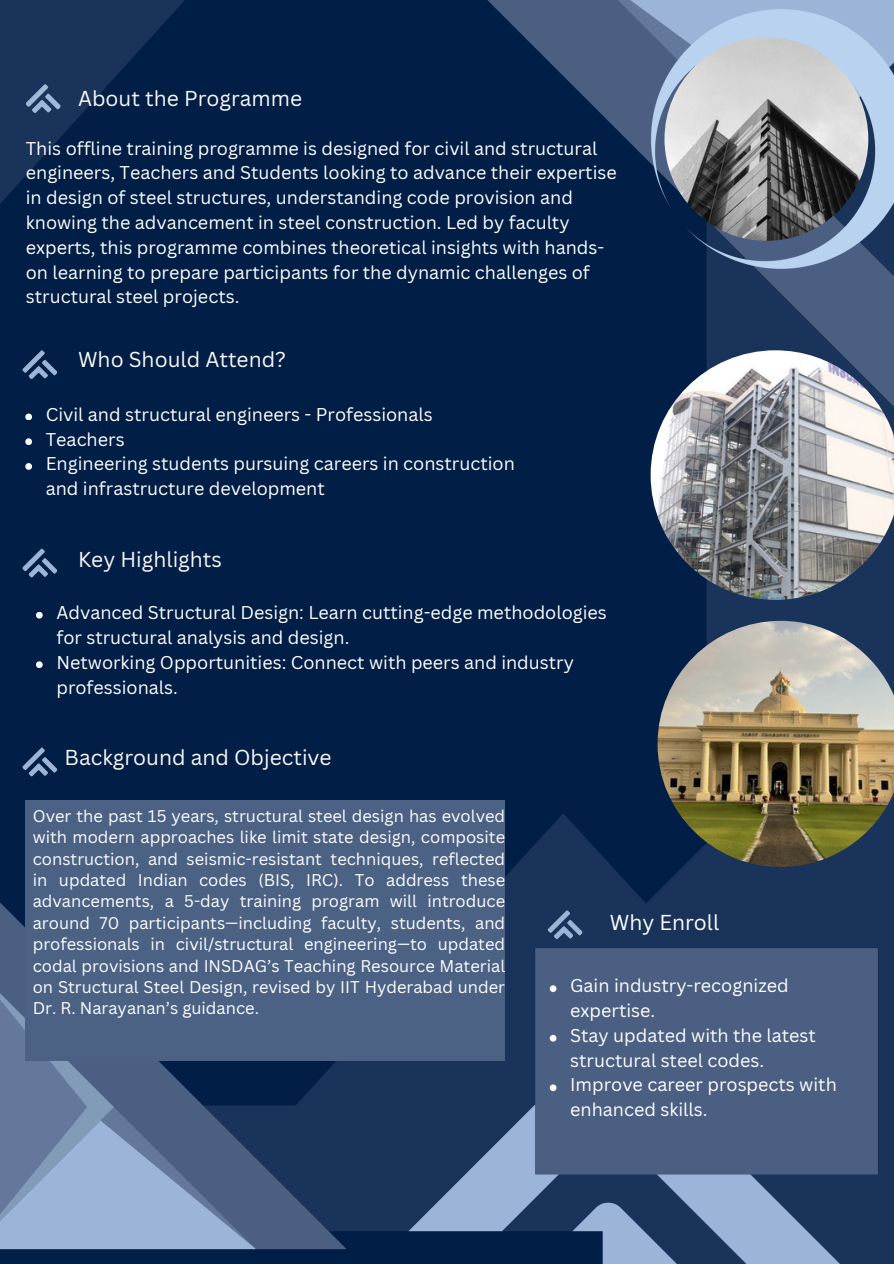
<style>
.page{position:relative;width:894px;height:1264px;background:#fff}
.page>*{position:absolute;margin:0;border:0;box-sizing:border-box;transform-origin:0 0}
.t1{font:21px "Canva Sans";color:#faf7f4}
.t2{font:21px "Canva Sans";color:#fff}
.t3{font:18px/24.8px "Canva Sans";color:#fff}
.t4{font:16.5px/21.3px "Canva Sans";color:#fff;text-align:justify}
</style>
<div class="page">
<img style="left:0;top:0;width:893px;height:1263px">
<img style="left:664px;top:37px;width:204px;height:204px;border-radius:50%">
<svg style="left:25px;top:413px;width:7px;height:7px"></svg>
<svg style="left:25px;top:438px;width:7px;height:7px"></svg>
<svg style="left:25px;top:463px;width:7px;height:7px"></svg>
<svg style="left:26px;top:84px;width:34px;height:29px"></svg>
<div style="left:26px;top:800px;width:479px;height:260px;background:#4c6284"></div>
<svg style="left:36px;top:612px;width:7px;height:6px"></svg>
<svg style="left:36px;top:661px;width:7px;height:7px"></svg>
<img style="left:657px;top:621px;width:236px;height:246px">
<img style="left:650px;top:350px;width:243px;height:250px">
<h1 class="t1" style="left:78px;top:84px;width:225px">About the Programme</h1>
<p class="t3" style="left:26px;top:135px;width:592px">This offline training programme is designed for civil and structural engineers, Teachers and Students looking to advance their expertise in design of steel structures, understanding code provision and knowing the advancement in steel construction. Led by faculty experts, this programme combines theoretical insights with hands&shy;on learning to prepare participants for the dynamic challenges of structural steel projects.</p>
<p class="t1" style="left:78px;top:344px;width:209px">Who Should Attend?</p>
<p class="t3" style="left:46px;top:401px;width:470px">Civil and structural engineers - Professionals Teachers<br>Engineering students pursuing careers in construction and infrastructure development</p>
<p class="t1" style="left:78px;top:544px;width:145px">Key Highlights</p>
<p class="t3" style="left:56px;top:600px;width:551px">Advanced Structural Design: Learn cutting-edge methodologies for structural analysis and design.<br>Networking Opportunities: Connect with peers and industry professionals.</p>
<p class="t1" style="left:65px;top:743px;width:268px">Background and Objective</p>
<p class="t4" style="left:33px;top:804px;width:474px">Over the past 15 years, structural steel design has evolved with modern approaches like limit state design, composite construction, and seismic-resistant techniques, reflected in updated Indian codes (BIS, IRC). To address these advancements, a 5-day training program will introduce around 70 participants—including faculty, students, and professionals in civil/structural engineering—to updated codal provisions and INSDAG’s Teaching Resource Material on Structural Steel Design, revised by IIT Hyderabad under Dr. R. Narayanan’s guidance.</p>
<h1 class="t2" style="left:609px;top:907px;width:111px">Why Enroll</h1>
<h1 class="t3" style="left:570px;top:973px;width:268px">Gain industry-recognized expertise.<br>Stay updated with the latest structural steel codes.<br>Improve career prospects with enhanced skills.</h1>
</div>
